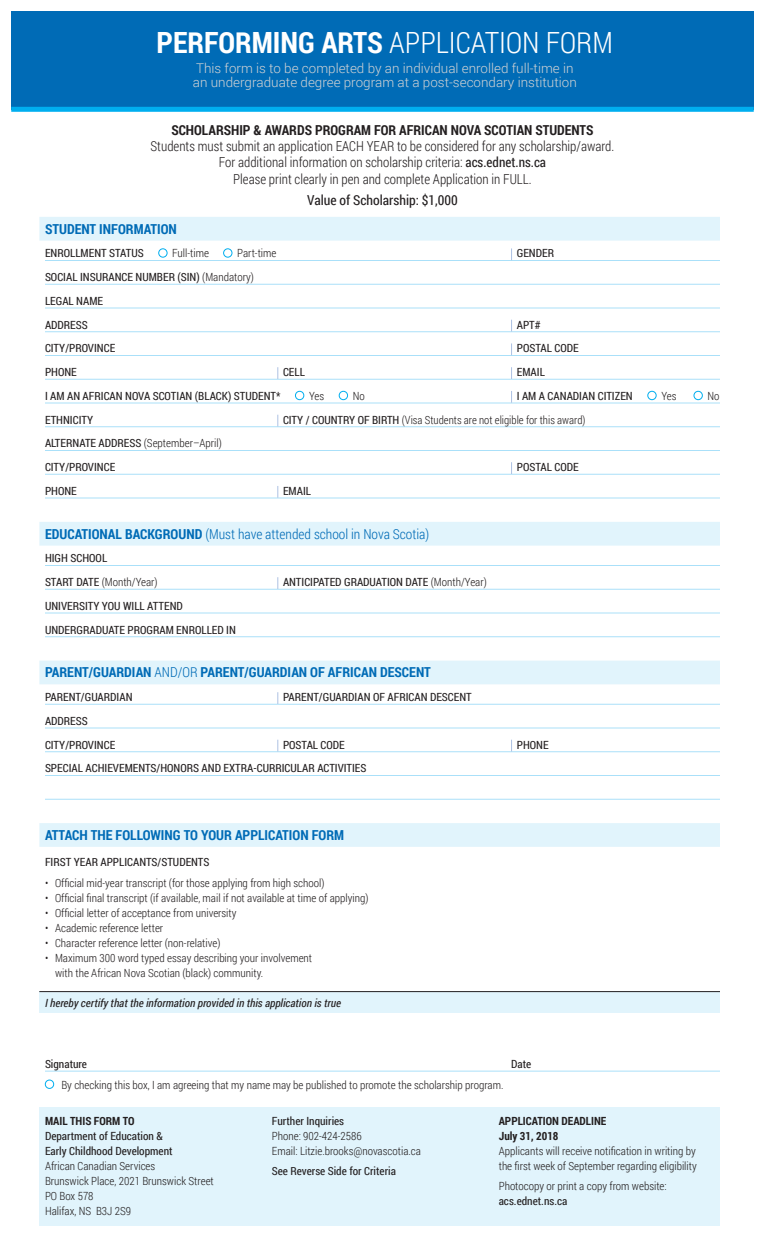
<style>
.page{position:relative;width:765px;height:1260px;background:#fff}
.page>*{position:absolute;margin:0;border:0;box-sizing:border-box;transform-origin:0 0}
.t1{font:300 29.25px "Roboto Condensed";color:#fff}
.t2{font:300 13.75px/16.2px "Roboto Condensed";color:#231f20;text-align:center;scale:.96 1}
.t3{font:700 13.75px "Roboto Condensed";color:#006bb6}
.t4{font:300 13.75px "Roboto Condensed";color:#006bb6}
.t5{font:700 13.75px "Roboto Condensed";color:#231f20}
.t6{font:13.75px "Roboto Condensed";color:#231f20}
.t7{font:300 13.38px/14.6px "Roboto";color:#d1d2d4}
.t8{font:300 11.25px/15px "Roboto Condensed";color:#231f20}
.t9{font:11.25px/23.8px "Roboto Condensed";color:#231f20}
.t10{font:italic 11.25px "Roboto Condensed";color:#231f20}
.t11{font:700 11.25px/15px "Roboto Condensed";color:#231f20}
.s1{font-weight:700}
.s2{font-weight:400}
.s3{font-weight:300}
</style>
<div class="page">
<div style="left:39px;top:991px;width:680px;height:234px;background:#e1f4fc"></div>
<div style="left:11px;top:11px;width:743px;height:98px;background:#006bb6"></div>
<div style="left:11px;top:107px;width:743px;height:5px;background:#00aeef"></div>
<hr style="left:39px;top:991px;width:681px;height:1px;background:#231f20">
<div style="left:33px;top:1013px;width:696px;height:94px;background:#fff"></div>
<div style="left:39px;top:217px;width:681px;height:24px;background:#e1f4fc"></div>
<hr style="left:45px;top:260px;width:675px;height:1px;background:#aae0f9">
<hr style="left:45px;top:284px;width:675px;height:1px;background:#aae0f9">
<hr style="left:45px;top:308px;width:675px;height:1px;background:#aae0f9">
<hr style="left:45px;top:331px;width:675px;height:1px;background:#aae0f9">
<hr style="left:45px;top:355px;width:675px;height:1px;background:#aae0f9">
<hr style="left:45px;top:379px;width:675px;height:1px;background:#aae0f9">
<hr style="left:45px;top:403px;width:675px;height:1px;background:#aae0f9">
<hr style="left:45px;top:426px;width:675px;height:1px;background:#aae0f9">
<hr style="left:45px;top:450px;width:675px;height:1px;background:#aae0f9">
<hr style="left:45px;top:474px;width:675px;height:1px;background:#aae0f9">
<hr style="left:45px;top:498px;width:675px;height:1px;background:#aae0f9">
<div style="left:39px;top:522px;width:681px;height:24px;background:#e1f4fc"></div>
<hr style="left:45px;top:565px;width:675px;height:1px;background:#aae0f9">
<hr style="left:45px;top:589px;width:675px;height:1px;background:#aae0f9">
<hr style="left:45px;top:613px;width:675px;height:1px;background:#aae0f9">
<hr style="left:45px;top:636px;width:675px;height:1px;background:#aae0f9">
<div style="left:39px;top:661px;width:681px;height:23px;background:#e1f4fc"></div>
<hr style="left:45px;top:704px;width:675px;height:1px;background:#aae0f9">
<hr style="left:45px;top:728px;width:675px;height:1px;background:#aae0f9">
<hr style="left:45px;top:751px;width:675px;height:1px;background:#aae0f9">
<hr style="left:45px;top:775px;width:675px;height:1px;background:#aae0f9">
<hr style="left:45px;top:799px;width:675px;height:1px;background:#aae0f9">
<div style="left:39px;top:823px;width:681px;height:24px;background:#e1f4fc"></div>
<hr style="left:45px;top:1071px;width:675px;height:1px;background:#aae0f9">
<div style="left:158px;top:248px;width:9px;height:9px;border:1px solid #00aeef;border-radius:50%"></div>
<div style="left:223px;top:248px;width:9px;height:9px;border:1px solid #00aeef;border-radius:50%"></div>
<svg style="left:511px;top:248px;width:1px;height:12px"></svg>
<svg style="left:511px;top:343px;width:1px;height:12px"></svg>
<svg style="left:278px;top:367px;width:1px;height:12px"></svg>
<svg style="left:511px;top:367px;width:1px;height:12px"></svg>
<div style="left:295px;top:391px;width:9px;height:9px;border:1px solid #00aeef;border-radius:50%"></div>
<div style="left:339px;top:391px;width:9px;height:9px;border:1px solid #00aeef;border-radius:50%"></div>
<svg style="left:511px;top:391px;width:1px;height:12px"></svg>
<div style="left:647px;top:391px;width:9px;height:9px;border:1px solid #00aeef;border-radius:50%"></div>
<div style="left:694px;top:391px;width:9px;height:9px;border:1px solid #00aeef;border-radius:50%"></div>
<svg style="left:511px;top:462px;width:1px;height:12px"></svg>
<svg style="left:278px;top:486px;width:1px;height:12px"></svg>
<svg style="left:278px;top:577px;width:1px;height:12px"></svg>
<svg style="left:278px;top:692px;width:1px;height:12px"></svg>
<div style="left:45px;top:1080px;width:9px;height:9px;border:1px solid #00aeef;border-radius:50%"></div>
<h1 class="t1" style="left:157px;top:22px;width:458px"><span class="s1">PERFORMING ARTS</span> APPLICATION FORM</h1>
<p class="t7" style="left:193px;top:60px;width:385px">This form is to be completed by an individual enrolled full-time in an undergraduate degree program at a post-secondary institution</p>
<p class="t5" style="left:171px;top:120px;width:424px">SCHOLARSHIP &amp; AWARDS PROGRAM FOR AFRICAN NOVA SCOTIAN STUDENTS</p>
<p class="t2" style="left:151px;top:138px;width:485px">Students must submit an application EACH YEAR to be considered for any scholarship/award.<br>For additional information on scholarship criteria: <span class="s2">acs.ednet.ns.ca<br></span>Please print clearly in pen and complete Application in FULL.</p>
<p class="t6" style="left:307px;top:191px;width:152px">Value of Scholarship: $1,000</p>
<p class="t3" style="left:45px;top:219px;width:133px">STUDENT INFORMATION</p>
<p class="t9" style="left:45px;top:241px;width:100px">ENROLLMENT STATUS</p>
<p class="t8" style="left:172px;top:246px;width:38px">Full-time</p>
<p class="t8" style="left:237px;top:246px;width:41px">Part-time</p>
<p class="t9" style="left:517px;top:241px;width:39px">GENDER</p>
<p class="t9" style="left:45px;top:265px;width:210px">SOCIAL INSURANCE NUMBER (SIN) <span class="s3">(Mandatory)<br></span>LEGAL NAME<br>ADDRESS</p>
<p class="t9" style="left:517px;top:312px;width:25px">APT#</p>
<p class="t9" style="left:45px;top:336px;width:72px">CITY/PROVINCE</p>
<p class="t9" style="left:517px;top:336px;width:63px">POSTAL CODE</p>
<p class="t9" style="left:45px;top:360px;width:33px">PHONE</p>
<p class="t9" style="left:283px;top:360px;width:23px">CELL</p>
<p class="t9" style="left:517px;top:360px;width:30px">EMAIL</p>
<p class="t9" style="left:45px;top:384px;width:237px">I AM AN AFRICAN NOVA SCOTIAN (BLACK) STUDENT*</p>
<p class="t8" style="left:309px;top:388px;width:17px">Yes</p>
<p class="t8" style="left:353px;top:388px;width:14px">No</p>
<p class="t9" style="left:517px;top:384px;width:118px">I AM A CANADIAN CITIZEN</p>
<p class="t8" style="left:661px;top:388px;width:17px">Yes</p>
<p class="t8" style="left:708px;top:388px;width:14px">No</p>
<p class="t9" style="left:45px;top:407px;width:50px">ETHNICITY</p>
<p class="t8" style="left:283px;top:412px;width:304px"><span class="s2">CITY / COUNTRY OF BIRTH</span> (Visa Students are not eligible for this award)</p>
<p class="t9" style="left:45px;top:431px;width:178px">ALTERNATE ADDRESS <span class="s3">(September–April)<br></span>CITY/PROVINCE</p>
<p class="t9" style="left:517px;top:455px;width:63px">POSTAL CODE</p>
<p class="t9" style="left:45px;top:479px;width:33px">PHONE</p>
<p class="t9" style="left:283px;top:479px;width:30px">EMAIL</p>
<p class="t4" style="left:45px;top:524px;width:386px"><span class="s1">EDUCATIONAL BACKGROUND</span> (Must have attended school in Nova Scotia)</p>
<p class="t9" style="left:45px;top:546px;width:114px">HIGH SCHOOL<br>START DATE <span class="s3">(Month/Year)</span></p>
<p class="t9" style="left:283px;top:570px;width:205px">ANTICIPATED GRADUATION DATE <span class="s3">(Month/Year)</span></p>
<p class="t9" style="left:45px;top:594px;width:192px">UNIVERSITY YOU WILL ATTEND<br>UNDERGRADUATE PROGRAM ENROLLED IN</p>
<p class="t3" style="left:45px;top:663px;width:387px">PARENT/GUARDIAN <span class="s3">AND/OR</span> PARENT/GUARDIAN OF AFRICAN DESCENT</p>
<p class="t9" style="left:45px;top:685px;width:89px">PARENT/GUARDIAN</p>
<p class="t9" style="left:283px;top:685px;width:190px">PARENT/GUARDIAN OF AFRICAN DESCENT</p>
<p class="t9" style="left:45px;top:709px;width:72px">ADDRESS<br>CITY/PROVINCE</p>
<p class="t9" style="left:283px;top:732px;width:63px">POSTAL CODE</p>
<p class="t9" style="left:517px;top:732px;width:33px">PHONE</p>
<p class="t9" style="left:45px;top:756px;width:323px">SPECIAL ACHIEVEMENTS/HONORS AND EXTRA-CURRICULAR ACTIVITIES</p>
<p class="t3" style="left:45px;top:825px;width:301px">ATTACH THE FOLLOWING TO YOUR APPLICATION FORM</p>
<p class="t9" style="left:45px;top:850px;width:166px">FIRST YEAR APPLICANTS/STUDENTS</p>
<p class="t8" style="left:45px;top:875px;width:281px">• Official mid-year transcript (for those applying from high school)</p>
<p class="t8" style="left:45px;top:890px;width:325px">• Official final transcript (if available, mail if not available at time of applying)</p>
<p class="t8" style="left:45px;top:905px;width:193px">• Official letter of acceptance from university</p>
<p class="t8" style="left:45px;top:920px;width:120px">• Academic reference letter</p>
<p class="t8" style="left:45px;top:935px;width:177px">• Character reference letter (non-relative)</p>
<p class="t8" style="left:55px;top:950px;width:259px;text-indent:-10px">• Maximum 300 word typed essay describing your involvement with the African Nova Scotian (black) community.</p>
<p class="t10" style="left:45px;top:995px;width:297px">I hereby certify that the information provided in this application is true</p>
<p class="t9" style="left:45px;top:1052px;width:44px">Signature</p>
<p class="t9" style="left:511px;top:1052px;width:22px">Date</p>
<p class="t8" style="left:61px;top:1077px;width:444px">By checking this box, I am agreeing that my name may be published to promote the scholarship program.</p>
<p class="t11" style="left:45px;top:1113px;width:91px">MAIL THIS FORM TO</p>
<p class="t9" style="left:45px;top:1128px;width:129px;line-height:15px">Department of Education &amp;<br>Early Childhood Development</p>
<p class="t8" style="left:45px;top:1158px;width:170px">African Canadian Services<br>Brunswick Place, 2021 Brunswick Street<br>PO Box 578<br>Halifax, NS B3J 2S9</p>
<p class="t9" style="left:272px;top:1108px;width:74px">Further Inquiries</p>
<p class="t8" style="left:272px;top:1128px;width:151px">Phone: 902-424-2586<br>Email: Litzie.brooks@novascotia.ca</p>
<p class="t9" style="left:272px;top:1159px;width:126px">See Reverse Side for Criteria</p>
<p class="t11" style="left:499px;top:1113px;width:109px">APPLICATION DEADLINE<br>July 31, 2018</p>
<p class="t8" style="left:499px;top:1143px;width:200px">Applicants will receive notification in writing by the first week of September regarding eligibility</p>
<p class="t8" style="left:499px;top:1178px;width:170px">Photocopy or print a copy from website:</p>
<p class="t9" style="left:499px;top:1189px;width:70px">acs.ednet.ns.ca</p>
</div>
